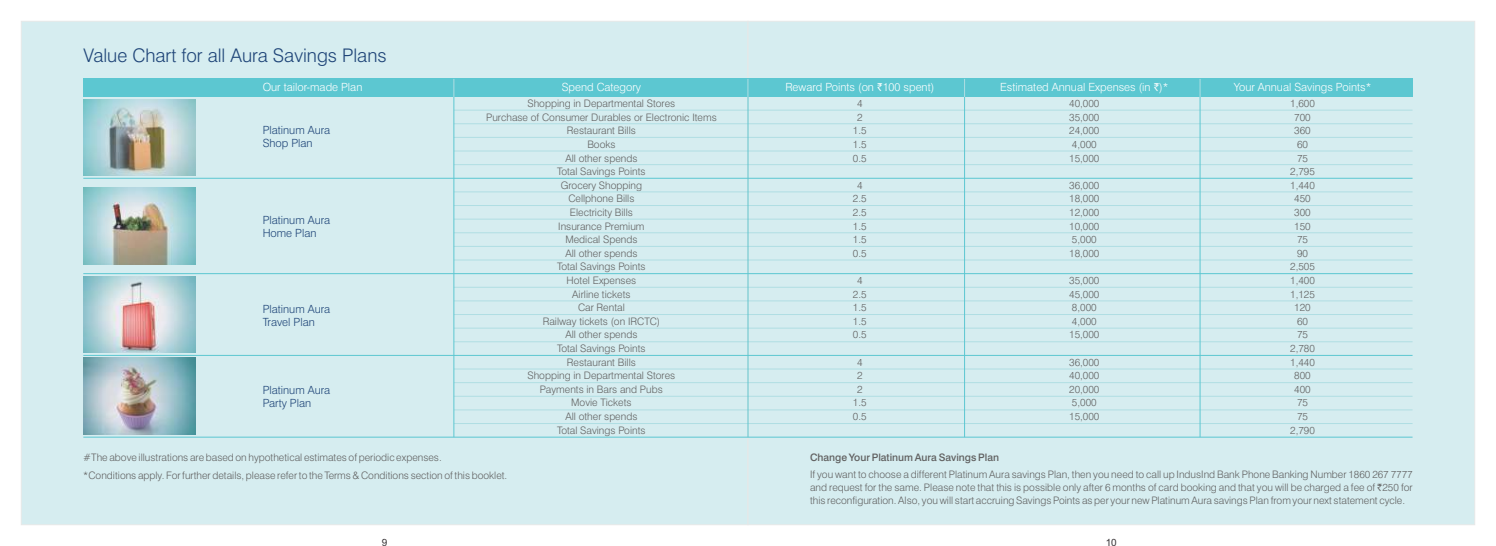
<style>
.page{position:relative;width:1496px;height:546px;background:#fff}
.page>*{position:absolute;margin:0;border:0;box-sizing:border-box;transform-origin:0 0}
.t1{font:300 18.75px "Swiss 721 BT";color:#1f4578}
.t2{font:300 11.25px "Swiss 721 BT";color:#fff}
.t3{font:300 11.25px/13.5px "Swiss 721 BT";color:#1f4578}
.t4{font:300 10.25px/13px "Swiss 721 BT";color:#616161}
.t5{font:500 10.25px "Swiss 721 BT";color:#616161}
.t6{font:10px "Arial";color:#383336}
.s1{font-family:"Rupee";font-weight:400}
</style>
<div class="page">
<div style="left:21px;top:21px;width:726px;height:504px;background:#d6edf0"></div>
<div style="left:747px;top:21px;width:727px;height:504px;background:#d6edf0"></div>
<img style="left:83px;top:276px;width:112px;height:77px">
<div style="left:83px;top:79px;width:1329px;height:18px;background:#5cc7d1"></div>
<img style="left:83px;top:99px;width:112px;height:77px">
<img style="left:83px;top:187px;width:112px;height:77px">
<img style="left:83px;top:358px;width:112px;height:76px">
<hr style="left:454px;top:164px;width:958px;height:1px;background:#b0dee3">
<hr style="left:454px;top:151px;width:958px;height:1px;background:#b0dee3">
<hr style="left:454px;top:137px;width:958px;height:1px;background:#b0dee3">
<hr style="left:454px;top:123px;width:958px;height:1px;background:#b0dee3">
<hr style="left:454px;top:110px;width:958px;height:1px;background:#b0dee3">
<hr style="left:454px;top:246px;width:958px;height:1px;background:#b0dee3">
<hr style="left:454px;top:232px;width:958px;height:1px;background:#b0dee3">
<hr style="left:454px;top:219px;width:958px;height:1px;background:#b0dee3">
<hr style="left:454px;top:205px;width:958px;height:1px;background:#b0dee3">
<hr style="left:454px;top:191px;width:958px;height:1px;background:#b0dee3">
<hr style="left:454px;top:260px;width:958px;height:1px;background:#b0dee3">
<hr style="left:454px;top:341px;width:958px;height:1px;background:#b0dee3">
<hr style="left:454px;top:328px;width:958px;height:1px;background:#b0dee3">
<hr style="left:454px;top:314px;width:958px;height:1px;background:#b0dee3">
<hr style="left:454px;top:300px;width:958px;height:1px;background:#b0dee3">
<hr style="left:454px;top:287px;width:958px;height:1px;background:#b0dee3">
<hr style="left:454px;top:423px;width:958px;height:1px;background:#b0dee3">
<hr style="left:454px;top:409px;width:958px;height:1px;background:#b0dee3">
<hr style="left:454px;top:396px;width:958px;height:1px;background:#b0dee3">
<hr style="left:454px;top:382px;width:958px;height:1px;background:#b0dee3">
<hr style="left:454px;top:368px;width:958px;height:1px;background:#b0dee3">
<hr style="left:83px;top:178px;width:1329px;height:1px;background:#5cc7d1">
<hr style="left:83px;top:273px;width:1329px;height:1px;background:#5cc7d1">
<hr style="left:83px;top:355px;width:1329px;height:1px;background:#5cc7d1">
<hr style="left:83px;top:437px;width:1329px;height:1px;background:#5cc7d1">
<hr style="left:747px;top:97px;width:1px;height:340px;background:#5cc7d1">
<hr style="left:453px;top:97px;width:1px;height:340px;background:#5cc7d1">
<hr style="left:964px;top:97px;width:1px;height:340px;background:#5cc7d1">
<hr style="left:1199px;top:97px;width:1px;height:340px;background:#5cc7d1">
<svg style="left:747px;top:79px;width:1px;height:18px"></svg>
<svg style="left:453px;top:79px;width:1px;height:18px"></svg>
<svg style="left:964px;top:79px;width:1px;height:18px"></svg>
<svg style="left:1199px;top:79px;width:1px;height:18px"></svg>
<h1 class="t1" style="left:83px;top:47px;width:305px">Value Chart for all Aura Savings Plans</h1>
<p class="t2" style="left:263px;top:83px;width:101px">Our tailor-made Plan</p>
<p class="t3" style="left:263px;top:124px;width:69px">Platinum Aura<br>Shop Plan</p>
<p class="t3" style="left:263px;top:214px;width:69px">Platinum Aura<br>Home Plan</p>
<p class="t3" style="left:263px;top:303px;width:69px">Platinum Aura<br>Travel Plan</p>
<p class="t3" style="left:263px;top:384px;width:69px">Platinum Aura<br>Party Plan</p>
<p class="t2" style="left:562px;top:83px;width:81px">Spend Category</p>
<p class="t2" style="left:785px;top:83px;width:150px">Reward Points (on <span class="s1">`</span>100 spent)</p>
<p class="t2" style="left:1000px;top:83px;width:170px">Estimated Annual Expenses (in <span class="s1">`</span>)*</p>
<p class="t2" style="left:1233px;top:83px;width:139px">Your Annual Savings Points*</p>
<p class="t4" style="left:527px;top:98px;width:149px">Shopping in Departmental Stores</p>
<p class="t4" style="left:857px;top:98px;width:7px">4</p>
<p class="t4" style="left:1069px;top:98px;width:32px">40,000</p>
<p class="t4" style="left:1290px;top:98px;width:26px">1,600</p>
<p class="t4" style="left:486px;top:111px;width:232px">Purchase of Consumer Durables or Electronic Items</p>
<p class="t4" style="left:857px;top:111px;width:7px">2</p>
<p class="t4" style="left:1069px;top:111px;width:32px">35,000</p>
<p class="t4" style="left:1294px;top:111px;width:18px">700</p>
<p class="t4" style="left:567px;top:125px;width:70px">Restaurant Bills</p>
<p class="t4" style="left:853px;top:125px;width:15px">1.5</p>
<p class="t4" style="left:1069px;top:125px;width:32px">24,000</p>
<p class="t4" style="left:1294px;top:125px;width:18px">360</p>
<p class="t4" style="left:587px;top:139px;width:30px">Books</p>
<p class="t4" style="left:853px;top:139px;width:15px">1.5</p>
<p class="t4" style="left:1071px;top:139px;width:26px">4,000</p>
<p class="t4" style="left:1296px;top:139px;width:12px">60</p>
<p class="t4" style="left:565px;top:152px;width:73px">All other spends</p>
<p class="t4" style="left:853px;top:152px;width:15px">0.5</p>
<p class="t4" style="left:1069px;top:152px;width:32px">15,000</p>
<p class="t4" style="left:1296px;top:152px;width:12px">75</p>
<p class="t4" style="left:557px;top:166px;width:90px">Total Savings Points</p>
<p class="t4" style="left:1290px;top:166px;width:26px">2,795</p>
<p class="t4" style="left:560px;top:179px;width:83px">Grocery Shopping</p>
<p class="t4" style="left:857px;top:179px;width:7px">4</p>
<p class="t4" style="left:1069px;top:179px;width:32px">36,000</p>
<p class="t4" style="left:1290px;top:179px;width:26px">1,440</p>
<p class="t4" style="left:568px;top:193px;width:68px">Cellphone Bills</p>
<p class="t4" style="left:853px;top:193px;width:15px">2.5</p>
<p class="t4" style="left:1069px;top:193px;width:32px">18,000</p>
<p class="t4" style="left:1294px;top:193px;width:18px">450</p>
<p class="t4" style="left:570px;top:207px;width:65px">Electricity Bills</p>
<p class="t4" style="left:853px;top:207px;width:15px">2.5</p>
<p class="t4" style="left:1069px;top:207px;width:32px">12,000</p>
<p class="t4" style="left:1294px;top:207px;width:18px">300</p>
<p class="t4" style="left:558px;top:220px;width:88px">Insurance Premium</p>
<p class="t4" style="left:853px;top:220px;width:15px">1.5</p>
<p class="t4" style="left:1069px;top:220px;width:32px">10,000</p>
<p class="t4" style="left:1294px;top:220px;width:18px">150</p>
<p class="t4" style="left:565px;top:234px;width:74px">Medical Spends</p>
<p class="t4" style="left:853px;top:234px;width:15px">1.5</p>
<p class="t4" style="left:1071px;top:234px;width:26px">5,000</p>
<p class="t4" style="left:1296px;top:234px;width:12px">75</p>
<p class="t4" style="left:565px;top:247px;width:73px">All other spends</p>
<p class="t4" style="left:853px;top:247px;width:15px">0.5</p>
<p class="t4" style="left:1069px;top:247px;width:32px">18,000</p>
<p class="t4" style="left:1296px;top:247px;width:12px">90</p>
<p class="t4" style="left:557px;top:261px;width:90px">Total Savings Points</p>
<p class="t4" style="left:1290px;top:261px;width:26px">2,505</p>
<p class="t4" style="left:566px;top:275px;width:71px">Hotel Expenses</p>
<p class="t4" style="left:857px;top:275px;width:7px">4</p>
<p class="t4" style="left:1069px;top:275px;width:32px">35,000</p>
<p class="t4" style="left:1290px;top:275px;width:26px">1,400</p>
<p class="t4" style="left:572px;top:288px;width:60px">Airline tickets</p>
<p class="t4" style="left:853px;top:288px;width:15px">2.5</p>
<p class="t4" style="left:1069px;top:288px;width:32px">45,000</p>
<p class="t4" style="left:1290px;top:288px;width:26px">1,125</p>
<p class="t4" style="left:578px;top:302px;width:48px">Car Rental</p>
<p class="t4" style="left:853px;top:302px;width:15px">1.5</p>
<p class="t4" style="left:1071px;top:302px;width:26px">8,000</p>
<p class="t4" style="left:1294px;top:302px;width:18px">120</p>
<p class="t4" style="left:542px;top:315px;width:119px">Railway tickets (on IRCTC)</p>
<p class="t4" style="left:853px;top:315px;width:15px">1.5</p>
<p class="t4" style="left:1071px;top:315px;width:26px">4,000</p>
<p class="t4" style="left:1296px;top:315px;width:12px">60</p>
<p class="t4" style="left:565px;top:329px;width:73px">All other spends</p>
<p class="t4" style="left:853px;top:329px;width:15px">0.5</p>
<p class="t4" style="left:1069px;top:329px;width:32px">15,000</p>
<p class="t4" style="left:1296px;top:329px;width:12px">75</p>
<p class="t4" style="left:557px;top:343px;width:90px">Total Savings Points</p>
<p class="t4" style="left:1290px;top:343px;width:26px">2,780</p>
<p class="t4" style="left:567px;top:356px;width:70px">Restaurant Bills</p>
<p class="t4" style="left:857px;top:356px;width:7px">4</p>
<p class="t4" style="left:1069px;top:356px;width:32px">36,000</p>
<p class="t4" style="left:1290px;top:356px;width:26px">1,440</p>
<p class="t4" style="left:527px;top:370px;width:149px">Shopping in Departmental Stores</p>
<p class="t4" style="left:857px;top:370px;width:7px">2</p>
<p class="t4" style="left:1069px;top:370px;width:32px">40,000</p>
<p class="t4" style="left:1294px;top:370px;width:18px">800</p>
<p class="t4" style="left:540px;top:383px;width:124px">Payments in Bars and Pubs</p>
<p class="t4" style="left:857px;top:383px;width:7px">2</p>
<p class="t4" style="left:1069px;top:383px;width:32px">20,000</p>
<p class="t4" style="left:1294px;top:383px;width:18px">400</p>
<p class="t4" style="left:571px;top:397px;width:62px">Movie Tickets</p>
<p class="t4" style="left:853px;top:397px;width:15px">1.5</p>
<p class="t4" style="left:1071px;top:397px;width:26px">5,000</p>
<p class="t4" style="left:1296px;top:397px;width:12px">75</p>
<p class="t4" style="left:565px;top:411px;width:73px">All other spends</p>
<p class="t4" style="left:853px;top:411px;width:15px">0.5</p>
<p class="t4" style="left:1069px;top:411px;width:32px">15,000</p>
<p class="t4" style="left:1296px;top:411px;width:12px">75</p>
<p class="t4" style="left:557px;top:424px;width:90px">Total Savings Points</p>
<p class="t4" style="left:1290px;top:424px;width:26px">2,790</p>
<p class="t4" style="left:83px;top:448px;width:425px;line-height:18.5px">#The above illustrations are based on hypothetical estimates of periodic expenses.<br>*Conditions apply. For further details, please refer to the Terms &amp; Conditions section of this booklet.</p>
<p class="t5" style="left:810px;top:452px;width:190px">Change Your Platinum Aura Savings Plan</p>
<p class="t4" style="left:810px;top:468px;width:604px;text-align:justify">If you want to choose a different Platinum Aura savings Plan, then you need to call up IndusInd Bank Phone Banking Number 1860 267 7777 and request for the same. Please note that this is possible only after 6 months of card booking and that you will be charged a fee of <span class="s1">`</span>250 for this reconfiguration. Also, you will start accruing Savings Points as per your new Platinum Aura savings Plan from your next statement cycle.</p>
<p class="t6" style="left:382px;top:538px;width:7px">9</p>
<p class="t6" style="left:1105px;top:538px;width:13px">10</p>
</div>
